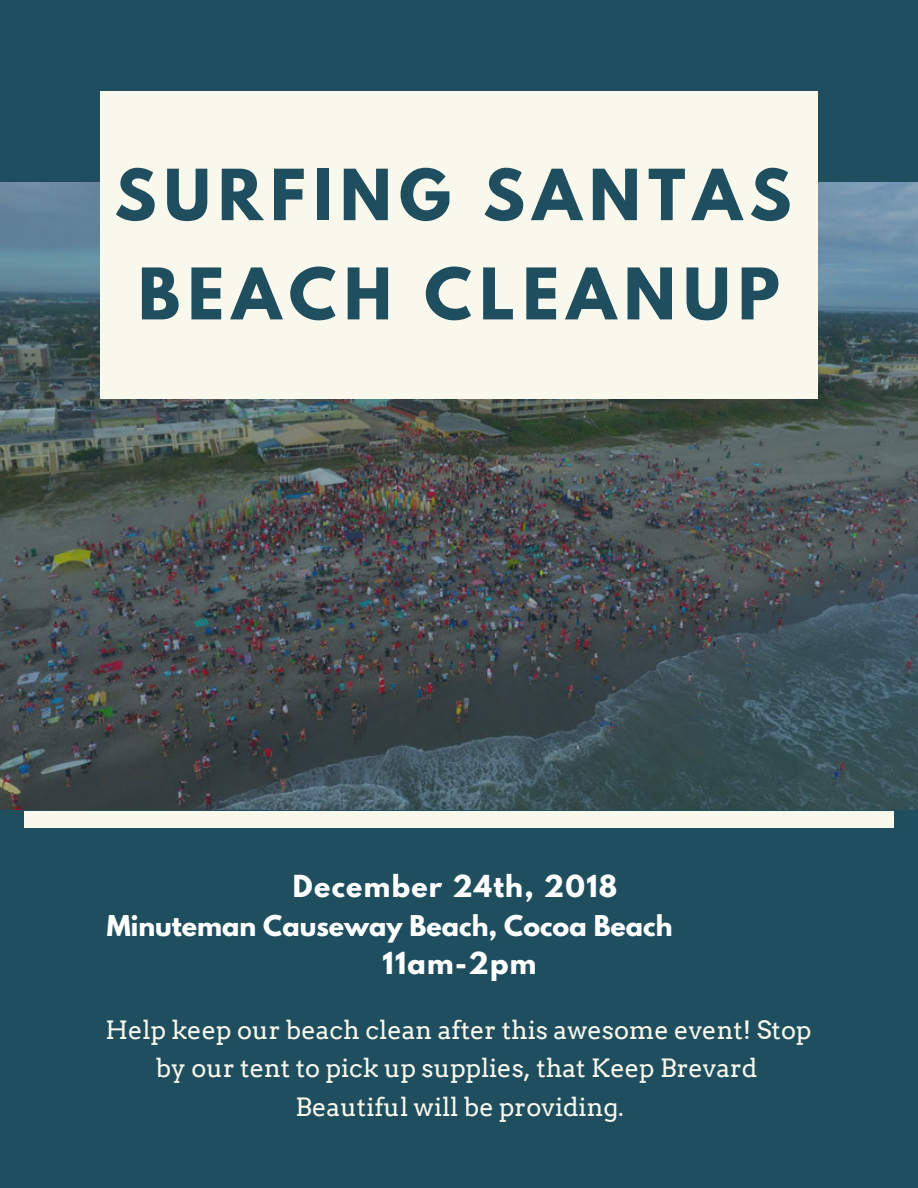
<style>
.page{position:relative;width:918px;height:1188px;background:#1f4e5f}
.page>*{position:absolute;margin:0;border:0;box-sizing:border-box;transform-origin:0 0}
.t1{font:700 63px "League Spartan";letter-spacing:.12em;color:#1f4e5f}
.t2{font:700 62.4px "League Spartan";letter-spacing:.12em;color:#1f4e5f}
.t3{font:700 26.85px "League Spartan";letter-spacing:.05em;color:#fff}
.t4{font:700 25.35px "League Spartan";color:#fff}
.t5{font:25.2px/38.1px "Arvo";color:#f9f8ed;text-align:center}
</style>
<div class="page">
<div style="left:24px;top:811px;width:870px;height:17px;background:#f9f8ed"></div>
<img style="left:0;top:182px;width:918px;height:628px">
<div style="left:100px;top:92px;width:718px;height:307px;background:#f9f8ed"></div>
<h2 class="t2" style="left:114px;top:164px;width:678px">SURFING SANTAS</h2>
<h1 class="t1" style="left:138px;top:263px;width:643px">BEACH CLEANUP</h1>
<p class="t3" style="left:293px;top:873px;width:326px">December 24th, 2018</p>
<p class="t4" style="left:107px;top:913px;width:567px">Minuteman Causeway Beach, Cocoa Beach</p>
<p class="t3" style="left:383px;top:949px;width:155px">11am-2pm</p>
<p class="t5" style="left:105px;top:1011px;width:708px">Help keep our beach clean after this awesome event! Stop by our tent to pick up supplies, that Keep Brevard<br>Beautiful will be providing.</p>
</div>
